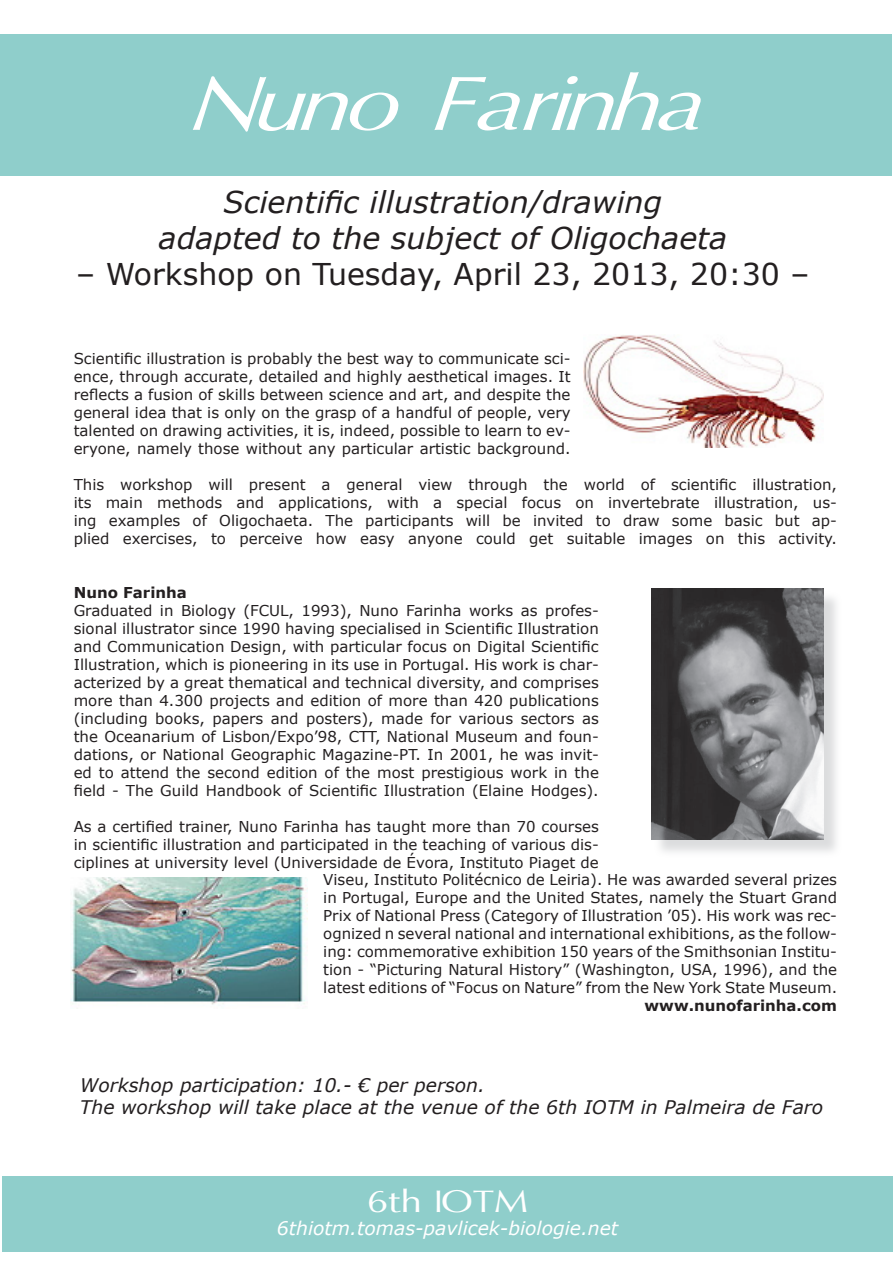
<style>
.page{position:relative;width:893px;height:1263px;background:#fff}
.page>*{position:absolute;margin:0;border:0;box-sizing:border-box;transform-origin:0 0}
.t1{font:italic 88.5px "Oxford Wd";color:#fff}
.t2{font:36px "Oxford Wd";color:#fff}
.t3{font:italic 30px "Verdana";color:#231f20}
.t4{font:30px "Verdana";color:#231f20}
.t5{font:italic 18.75px "Verdana";color:#231f20}
.t6{font:italic 18.75px "Verdana";color:#fff}
.t7{font:15px/18px "Verdana";color:#231f20;text-align:justify}
.t8{font:700 15px "Verdana";color:#231f20}
</style>
<div class="page">
<div style="left:2px;top:1176px;width:891px;height:75px;background:#8fcecb"></div>
<div style="left:0;top:34px;width:891px;height:142px;background:#8fcecb"></div>
<img style="left:70px;top:877px;width:238px;height:129px">
<img style="left:583px;top:335px;width:240px;height:112px">
<div style="left:654px;top:591px;width:188px;height:267px;background:#d1d2d4;opacity:.75"></div>
<img style="left:651px;top:589px;width:172px;height:250px">
<p class="t1" style="left:189px;top:55px;width:513px">Nuno Farinha</p>
<p class="t3" style="left:223px;top:181px;width:440px">Scientific illustration/drawing</p>
<p class="t3" style="left:159px;top:217px;width:570px">adapted to the subject of Oligochaeta</p>
<p class="t4" style="left:76px;top:253px;width:735px">– Workshop on Tuesday, April 23, 2013, 20:30 –</p>
<p class="t7" style="left:74px;top:349px;width:498px">Scientific illustration is probably the best way to communicate sci&shy;ence, through accurate, detailed and highly aesthetical images. It reflects a fusion of skills between science and art, and despite the general idea that is only on the grasp of a handful of people, very talented on drawing activities, it is, indeed, possible to learn to ev&shy;eryone, namely those without any particular artistic background.</p>
<p class="t7" style="left:74px;top:475px;width:765px">This workshop will present a general view through the world of scientific illustration, its main methods and applications, with a special focus on invertebrate illustration, us&shy;ing examples of Oligochaeta. The participants will be invited to draw some basic but ap&shy;plied exercises, to perceive how easy anyone could get suitable images on this activity.</p>
<p class="t8" style="left:74px;top:582px;width:115px">Nuno Farinha</p>
<p class="t7" style="left:74px;top:601px;width:527px">Graduated in Biology (FCUL, 1993), Nuno Farinha works as profes&shy;sional illustrator since 1990 having specialised in Scientific Illustration and Communication Design, with particular focus on Digital Scientific Illustration, which is pioneering in its use in Portugal. His work is char&shy;acterized by a great thematical and technical diversity, and comprises more than 4.300 projects and edition of more than 420 publications (including books, papers and posters), made for various sectors as the Oceanarium of Lisbon/Expo’98, CTT, National Museum and foun&shy;dations, or National Geographic Magazine-PT. In 2001, he was invit&shy;ed to attend the second edition of the most prestigious work in the field - The Guild Handbook of Scientific Illustration (Elaine Hodges).</p>
<p class="t7" style="left:74px;top:817px;width:527px">As a certified trainer, Nuno Farinha has taught more than 70 courses</p>
<p class="t7" style="left:74px;top:835px;width:527px">in scientific illustration and participated in the teaching of various dis-</p>
<p class="t7" style="left:74px;top:853px;width:527px">ciplines at university level (Universidade de Évora, Instituto Piaget de</p>
<p class="t7" style="left:323px;top:871px;width:515px">Viseu, Instituto Politécnico de Leiria). He was awarded several prizes</p>
<p class="t7" style="left:323px;top:889px;width:515px">in Portugal, Europe and the United States, namely the Stuart Grand</p>
<p class="t7" style="left:323px;top:907px;width:515px">Prix of National Press (Category of Illustration ’05). His work was rec-</p>
<p class="t7" style="left:323px;top:925px;width:515px">ognized n several national and international exhibitions, as the follow-</p>
<p class="t7" style="left:323px;top:943px;width:515px">ing: commemorative exhibition 150 years of the Smithsonian Institu-</p>
<p class="t7" style="left:323px;top:961px;width:515px">tion - “Picturing Natural History” (Washington, USA, 1996), and the</p>
<p class="t7" style="left:323px;top:979px;width:515px">latest editions of “Focus on Nature” from the New York State Museum.</p>
<p class="t8" style="left:645px;top:995px;width:194px">www.nunofarinha.com</p>
<p class="t5" style="left:80px;top:1072px;width:406px">Workshop participation: 10.- € per person.</p>
<p class="t5" style="left:80px;top:1094px;width:745px">The workshop will take place at the venue of the 6th IOTM in Palmeira de Faro</p>
<p class="t2" style="left:368px;top:1181px;width:162px">6th IOTM</p>
<p class="t6" style="left:277px;top:1215px;width:343px">6thiotm.tomas-pavlicek-biologie.net</p>
</div>
